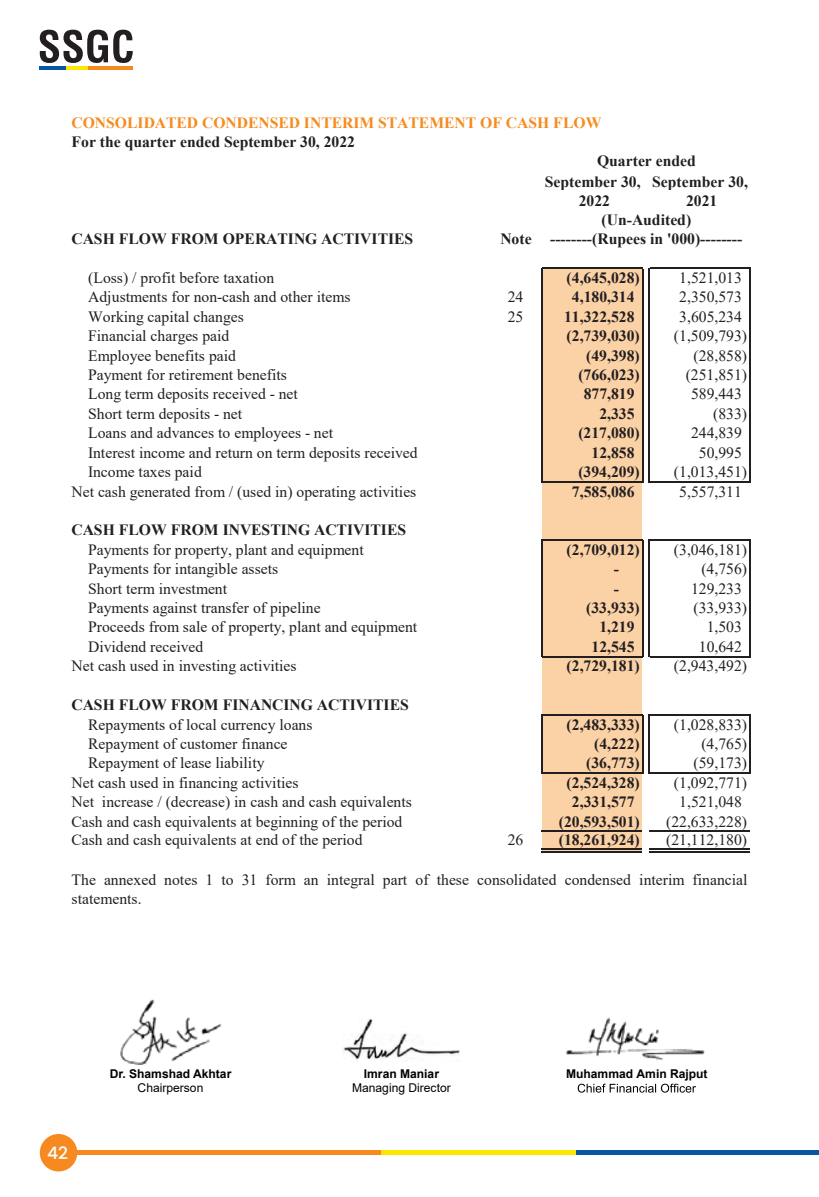
<style>
.page{position:relative;width:819px;height:1197px;background:#fff}
.page>*{position:absolute;margin:0;border:0;box-sizing:border-box;transform-origin:0 0}
.t1{font:500 17.15px "Poppins";color:#fff}
.t2{font:15.75px/19.8px "Times New Roman";color:#231f20}
.t3{font:700 15.75px/19.4px "Times New Roman";color:#231f20}
.t4{font:700 15.75px "Times New Roman";letter-spacing:-.005em;color:#f68b1f}
.t5{font:700 12.08px "Arial";color:#010101}
.t6{font:12.08px "Arial";color:#010101}
</style>
<div class="page">
<div style="left:542px;top:268px;width:101px;height:585px;background:#fbd1a6"></div>
<svg style="left:40px;top:30px;width:93px;height:33px"></svg>
<hr style="left:40px;top:66px;width:93px;height:4px;background:#f68920">
<hr style="left:40px;top:66px;width:47px;height:4px;background:#fee600">
<hr style="left:40px;top:66px;width:26px;height:4px;background:#0856a4">
<hr style="left:70px;top:1151px;width:749px;height:4px;background:#f68920">
<hr style="left:381px;top:1151px;width:438px;height:4px;background:#fee600">
<hr style="left:576px;top:1151px;width:243px;height:4px;background:#0856a4">
<div style="left:40px;top:1134px;width:37px;height:37px;background:#f68920;border-radius:50%"></div>
<img style="left:566px;top:1017px;width:139px;height:44px">
<img style="left:342px;top:1018px;width:118px;height:43px">
<svg style="left:578px;top:1084px;width:118px;height:9px"></svg>
<img style="left:120px;top:999px;width:102px;height:65px">
<hr style="left:542px;top:268px;width:101px;height:1px;background:#231f20">
<hr style="left:542px;top:481px;width:101px;height:1px;background:#231f20">
<hr style="left:541px;top:268px;width:1px;height:214px;background:#231f20">
<hr style="left:642px;top:269px;width:1px;height:213px;background:#231f20">
<hr style="left:542px;top:540px;width:101px;height:1px;background:#231f20">
<hr style="left:649px;top:268px;width:1px;height:214px;background:#231f20">
<hr style="left:749px;top:269px;width:2px;height:213px;background:#231f20">
<hr style="left:542px;top:656px;width:101px;height:1px;background:#231f20">
<hr style="left:541px;top:540px;width:1px;height:117px;background:#231f20">
<hr style="left:642px;top:541px;width:1px;height:116px;background:#231f20">
<hr style="left:542px;top:714px;width:101px;height:1px;background:#231f20">
<hr style="left:649px;top:540px;width:1px;height:117px;background:#231f20">
<hr style="left:749px;top:541px;width:2px;height:116px;background:#231f20">
<hr style="left:542px;top:773px;width:101px;height:1px;background:#231f20">
<hr style="left:541px;top:714px;width:1px;height:60px;background:#231f20">
<hr style="left:642px;top:715px;width:1px;height:59px;background:#231f20">
<hr style="left:649px;top:714px;width:1px;height:60px;background:#231f20">
<hr style="left:749px;top:715px;width:2px;height:59px;background:#231f20">
<hr style="left:650px;top:268px;width:101px;height:1px;background:#231f20">
<hr style="left:650px;top:481px;width:101px;height:1px;background:#231f20">
<hr style="left:650px;top:540px;width:101px;height:1px;background:#231f20">
<hr style="left:650px;top:656px;width:101px;height:1px;background:#231f20">
<hr style="left:650px;top:714px;width:101px;height:1px;background:#231f20">
<hr style="left:650px;top:773px;width:101px;height:1px;background:#231f20">
<hr style="left:542px;top:831px;width:208px;height:1px;background:#231f20">
<hr style="left:542px;top:849px;width:208px;height:1px;background:#231f20">
<hr style="left:542px;top:851px;width:208px;height:2px;background:#231f20">
<div style="left:643px;top:830px;width:6px;height:39px;background:#fff"></div>
<p class="t4" style="left:72px;top:111px;width:531px">CONSOLIDATED CONDENSED INTERIM STATEMENT OF CASH FLOW</p>
<p class="t3" style="left:72px;top:132px;width:285px">For the quarter ended September 30, 2022</p>
<p class="t3" style="left:579px;top:171px;width:171px;text-indent:-34px">September 30, September 30,<br>2022</p>
<p class="t3" style="left:597px;top:151px;width:100px">Quarter ended</p>
<p class="t3" style="left:686px;top:191px;width:33px">2021</p>
<p class="t3" style="left:602px;top:209px;width:91px">(Un-Audited)</p>
<p class="t3" style="left:72px;top:229px;width:343px">CASH FLOW FROM OPERATING ACTIVITIES</p>
<p class="t3" style="left:500px;top:229px;width:243px">Note --------(Rupees in '000)--------</p>
<p class="t2" style="left:88px;top:267px;width:188px">(Loss) / profit before taxation</p>
<p class="t3" style="left:567px;top:268px;width:75px">(4,645,028)</p>
<p class="t2" style="left:679px;top:267px;width:64px">1,521,013</p>
<p class="t2" style="left:88px;top:287px;width:264px">Adjustments for non-cash and other items</p>
<p class="t2" style="left:508px;top:287px;width:17px">24</p>
<p class="t3" style="left:572px;top:287px;width:64px">4,180,314</p>
<p class="t2" style="left:679px;top:287px;width:64px">2,350,573</p>
<p class="t2" style="left:88px;top:306px;width:157px">Working capital changes</p>
<p class="t2" style="left:508px;top:306px;width:17px">25</p>
<p class="t3" style="left:564px;top:306px;width:72px">11,322,528</p>
<p class="t2" style="left:679px;top:306px;width:64px">3,605,234</p>
<p class="t2" style="left:88px;top:326px;width:143px">Financial charges paid</p>
<p class="t3" style="left:567px;top:326px;width:75px">(2,739,030)</p>
<p class="t2" style="left:674px;top:326px;width:75px">(1,509,793)</p>
<p class="t2" style="left:88px;top:345px;width:149px">Employee benefits paid</p>
<p class="t3" style="left:586px;top:345px;width:55px">(49,398)</p>
<p class="t2" style="left:694px;top:345px;width:55px">(28,858)</p>
<p class="t2" style="left:88px;top:364px;width:200px">Payment for retirement benefits</p>
<p class="t3" style="left:578px;top:365px;width:63px">(766,023)</p>
<p class="t2" style="left:686px;top:364px;width:63px">(251,851)</p>
<p class="t2" style="left:88px;top:384px;width:211px">Long term deposits received - net</p>
<p class="t3" style="left:584px;top:384px;width:52px">877,819</p>
<p class="t2" style="left:691px;top:384px;width:52px">589,443</p>
<p class="t2" style="left:88px;top:403px;width:155px">Short term deposits - net</p>
<p class="t3" style="left:599px;top:403px;width:37px">2,335</p>
<p class="t2" style="left:713px;top:403px;width:35px">(833)</p>
<p class="t2" style="left:88px;top:423px;width:246px">Loans and advances to employees - net</p>
<p class="t3" style="left:578px;top:423px;width:63px">(217,080)</p>
<p class="t2" style="left:691px;top:423px;width:52px">244,839</p>
<p class="t2" style="left:88px;top:442px;width:331px">Interest income and return on term deposits received</p>
<p class="t3" style="left:592px;top:442px;width:45px">12,858</p>
<p class="t2" style="left:699px;top:442px;width:45px">50,995</p>
<p class="t2" style="left:88px;top:462px;width:115px">Income taxes paid</p>
<p class="t3" style="left:578px;top:462px;width:63px">(394,209)</p>
<p class="t2" style="left:674px;top:462px;width:75px">(1,013,451)</p>
<p class="t2" style="left:72px;top:481px;width:346px">Net cash generated from / (used in) operating activities</p>
<p class="t3" style="left:572px;top:481px;width:64px">7,585,086</p>
<p class="t2" style="left:679px;top:481px;width:64px">5,557,311</p>
<p class="t3" style="left:72px;top:520px;width:336px">CASH FLOW FROM INVESTING ACTIVITIES</p>
<p class="t2" style="left:88px;top:539px;width:277px">Payments for property, plant and equipment</p>
<p class="t3" style="left:567px;top:539px;width:75px">(2,709,012)</p>
<p class="t2" style="left:674px;top:539px;width:75px">(3,046,181)</p>
<p class="t2" style="left:88px;top:559px;width:192px">Payments for intangible assets</p>
<p class="t3" style="left:614px;top:559px;width:7px">-</p>
<p class="t2" style="left:701px;top:559px;width:47px">(4,756)</p>
<p class="t2" style="left:88px;top:578px;width:140px">Short term investment</p>
<p class="t3" style="left:614px;top:578px;width:7px">-</p>
<p class="t2" style="left:691px;top:578px;width:52px">129,233</p>
<p class="t2" style="left:88px;top:597px;width:234px">Payments against transfer of pipeline</p>
<p class="t3" style="left:586px;top:598px;width:55px">(33,933)</p>
<p class="t2" style="left:694px;top:597px;width:55px">(33,933)</p>
<p class="t2" style="left:88px;top:617px;width:331px">Proceeds from sale of property, plant and equipment</p>
<p class="t3" style="left:599px;top:617px;width:37px">1,219</p>
<p class="t2" style="left:707px;top:617px;width:37px">1,503</p>
<p class="t2" style="left:88px;top:636px;width:117px">Dividend received</p>
<p class="t3" style="left:592px;top:636px;width:45px">12,545</p>
<p class="t2" style="left:699px;top:636px;width:45px">10,642</p>
<p class="t2" style="left:72px;top:656px;width:227px">Net cash used in investing activities</p>
<p class="t3" style="left:567px;top:656px;width:75px">(2,729,181)</p>
<p class="t2" style="left:674px;top:656px;width:75px">(2,943,492)</p>
<p class="t3" style="left:72px;top:695px;width:339px">CASH FLOW FROM FINANCING ACTIVITIES</p>
<p class="t2" style="left:88px;top:714px;width:226px">Repayments of local currency loans</p>
<p class="t3" style="left:567px;top:714px;width:75px">(2,483,333)</p>
<p class="t2" style="left:674px;top:714px;width:75px">(1,028,833)</p>
<p class="t2" style="left:88px;top:733px;width:201px">Repayment of customer finance</p>
<p class="t3" style="left:594px;top:734px;width:47px">(4,222)</p>
<p class="t2" style="left:701px;top:733px;width:47px">(4,765)</p>
<p class="t2" style="left:88px;top:753px;width:178px">Repayment of lease liability</p>
<p class="t3" style="left:586px;top:753px;width:55px">(36,773)</p>
<p class="t2" style="left:694px;top:753px;width:55px">(59,173)</p>
<p class="t2" style="left:72px;top:772px;width:229px">Net cash used in financing activities</p>
<p class="t3" style="left:567px;top:772px;width:75px">(2,524,328)</p>
<p class="t2" style="left:674px;top:772px;width:75px">(1,092,771)</p>
<p class="t2" style="left:72px;top:792px;width:342px">Net increase / (decrease) in cash and cash equivalents</p>
<p class="t3" style="left:572px;top:792px;width:64px">2,331,577</p>
<p class="t2" style="left:679px;top:792px;width:64px">1,521,048</p>
<p class="t2" style="left:72px;top:811px;width:332px">Cash and cash equivalents at beginning of the period</p>
<p class="t3" style="left:559px;top:811px;width:82px">(20,593,501)</p>
<p class="t2" style="left:666px;top:811px;width:82px">(22,633,228)</p>
<p class="t2" style="left:72px;top:829px;width:293px">Cash and cash equivalents at end of the period</p>
<p class="t2" style="left:508px;top:829px;width:17px">26</p>
<p class="t3" style="left:559px;top:829px;width:82px">(18,261,924)</p>
<p class="t2" style="left:666px;top:829px;width:82px">(21,112,180)</p>
<p class="t2" style="left:72px;top:869px;width:678px">The annexed notes 1 to 31 form an integral part of these consolidated condensed interim financial statements.</p>
<p class="t1" style="left:47px;top:1143px;width:22px">42</p>
<p class="t5" style="left:110px;top:1065px;width:123px">Dr. Shamshad Akhtar</p>
<p class="t5" style="left:566px;top:1065px;width:143px">Muhammad Amin Rajput</p>
<p class="t6" style="left:138px;top:1080px;width:67px">Chairperson</p>
<p class="t5" style="left:364px;top:1065px;width:77px">Imran Maniar</p>
<p class="t6" style="left:352px;top:1080px;width:100px">Managing Director</p>
</div>
